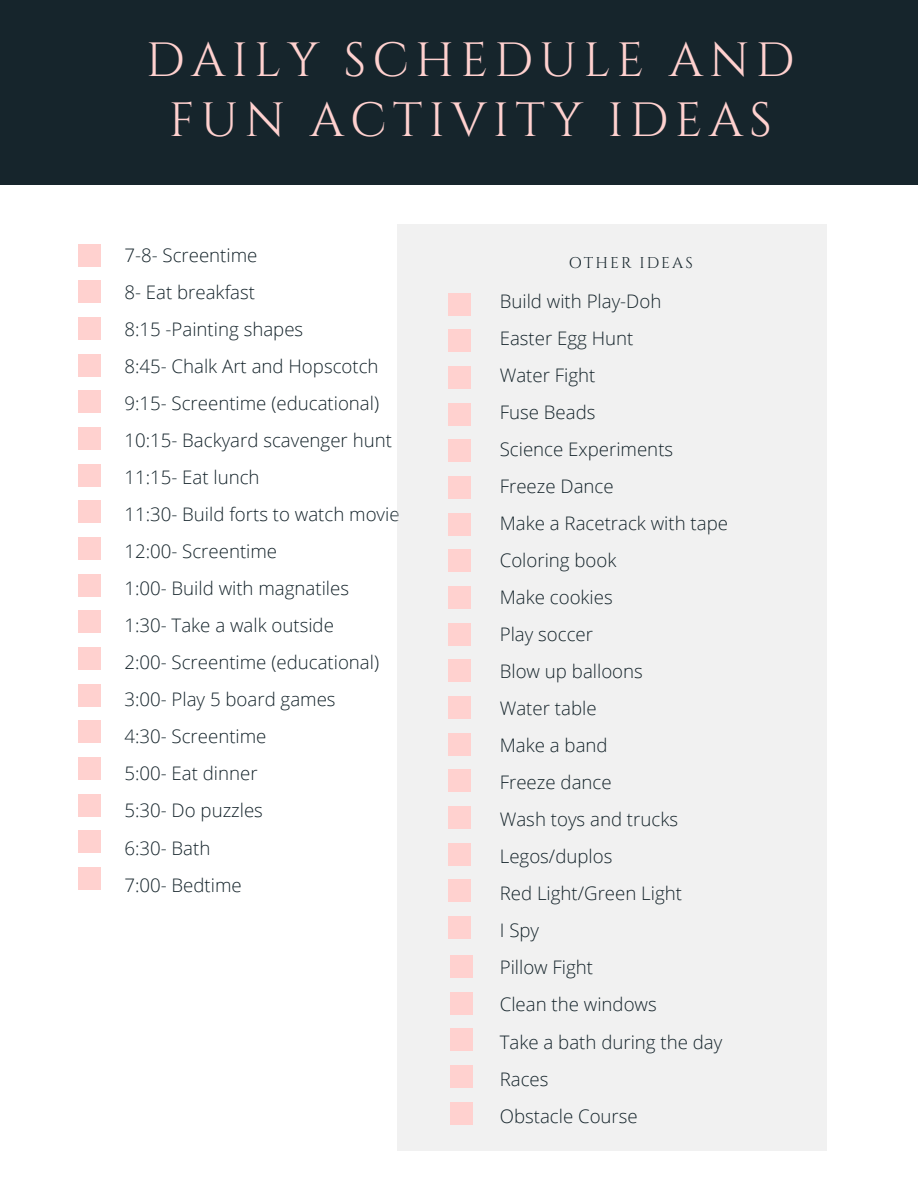
<style>
.page{position:relative;width:918px;height:1188px;background:#fff}
.page>*{position:absolute;margin:0;border:0;box-sizing:border-box;transform-origin:0 0}
.t1{font:48px/60.3px "Cinzel";letter-spacing:.13em;color:#ffd1cf;text-align:center}
.t2{font:300 18.6px/37px "Open Sans";color:#16252c}
.t3{font:15.6px "Cinzel";letter-spacing:.13em;color:#16252c}
</style>
<div class="page">
<div style="left:0;top:0;width:918px;height:184px;background:#16252c"></div>
<div style="left:398px;top:224px;width:428px;height:927px;background:#f1f1f1"></div>
<div style="left:78px;top:244px;width:23px;height:23px;background:#ffd1cf"></div>
<div style="left:78px;top:281px;width:23px;height:22px;background:#ffd1cf"></div>
<div style="left:78px;top:317px;width:23px;height:23px;background:#ffd1cf"></div>
<div style="left:78px;top:354px;width:23px;height:23px;background:#ffd1cf"></div>
<div style="left:78px;top:390px;width:23px;height:23px;background:#ffd1cf"></div>
<div style="left:78px;top:427px;width:23px;height:23px;background:#ffd1cf"></div>
<div style="left:78px;top:464px;width:23px;height:23px;background:#ffd1cf"></div>
<div style="left:78px;top:500px;width:23px;height:23px;background:#ffd1cf"></div>
<div style="left:78px;top:537px;width:23px;height:23px;background:#ffd1cf"></div>
<div style="left:78px;top:574px;width:23px;height:23px;background:#ffd1cf"></div>
<div style="left:78px;top:610px;width:23px;height:23px;background:#ffd1cf"></div>
<div style="left:78px;top:647px;width:23px;height:23px;background:#ffd1cf"></div>
<div style="left:78px;top:684px;width:23px;height:23px;background:#ffd1cf"></div>
<div style="left:78px;top:720px;width:23px;height:23px;background:#ffd1cf"></div>
<div style="left:78px;top:757px;width:23px;height:23px;background:#ffd1cf"></div>
<div style="left:78px;top:794px;width:23px;height:23px;background:#ffd1cf"></div>
<div style="left:78px;top:830px;width:23px;height:23px;background:#ffd1cf"></div>
<div style="left:78px;top:867px;width:23px;height:23px;background:#ffd1cf"></div>
<div style="left:448px;top:293px;width:22px;height:22px;background:#ffd1cf"></div>
<div style="left:448px;top:329px;width:22px;height:23px;background:#ffd1cf"></div>
<div style="left:448px;top:366px;width:22px;height:23px;background:#ffd1cf"></div>
<div style="left:448px;top:403px;width:22px;height:22px;background:#ffd1cf"></div>
<div style="left:448px;top:439px;width:22px;height:23px;background:#ffd1cf"></div>
<div style="left:448px;top:476px;width:22px;height:23px;background:#ffd1cf"></div>
<div style="left:448px;top:513px;width:22px;height:22px;background:#ffd1cf"></div>
<div style="left:448px;top:549px;width:22px;height:23px;background:#ffd1cf"></div>
<div style="left:448px;top:586px;width:22px;height:23px;background:#ffd1cf"></div>
<div style="left:448px;top:623px;width:22px;height:22px;background:#ffd1cf"></div>
<div style="left:448px;top:659px;width:22px;height:23px;background:#ffd1cf"></div>
<div style="left:448px;top:696px;width:22px;height:23px;background:#ffd1cf"></div>
<div style="left:448px;top:733px;width:22px;height:22px;background:#ffd1cf"></div>
<div style="left:448px;top:769px;width:22px;height:23px;background:#ffd1cf"></div>
<div style="left:448px;top:806px;width:22px;height:23px;background:#ffd1cf"></div>
<div style="left:448px;top:843px;width:22px;height:22px;background:#ffd1cf"></div>
<div style="left:448px;top:879px;width:22px;height:23px;background:#ffd1cf"></div>
<div style="left:448px;top:916px;width:22px;height:23px;background:#ffd1cf"></div>
<div style="left:450px;top:955px;width:23px;height:23px;background:#ffd1cf"></div>
<div style="left:450px;top:992px;width:23px;height:23px;background:#ffd1cf"></div>
<div style="left:450px;top:1028px;width:23px;height:23px;background:#ffd1cf"></div>
<div style="left:450px;top:1065px;width:23px;height:23px;background:#ffd1cf"></div>
<div style="left:450px;top:1102px;width:23px;height:23px;background:#ffd1cf"></div>
<h1 class="t1" style="left:146px;top:30px;width:650px">DAILY SCHEDULE AND<br>FUN ACTIVITY IDEAS</h1>
<p class="t2" style="left:124px;top:236px;width:277px">7-8- Screentime<br>8- Eat breakfast<br>8:15 -Painting shapes<br>8:45- Chalk Art and Hopscotch<br>9:15- Screentime (educational)<br>10:15- Backyard scavenger hunt<br>11:15- Eat lunch<br>11:30- Build forts to watch movie<br>12:00- Screentime<br>1:00- Build with magnatiles<br>1:30- Take a walk outside<br>2:00- Screentime (educational)<br>3:00- Play 5 board games<br>4:30- Screentime<br>5:00- Eat dinner<br>5:30- Do puzzles<br>6:30- Bath<br>7:00- Bedtime</p>
<p class="t3" style="left:569px;top:254px;width:126px">OTHER IDEAS</p>
<p class="t2" style="left:500px;top:282px;width:230px">Build with Play-Doh<br>Easter Egg Hunt<br>Water Fight<br>Fuse Beads<br>Science Experiments<br>Freeze Dance<br>Make a Racetrack with tape<br>Coloring book<br>Make cookies<br>Play soccer<br>Blow up balloons<br>Water table<br>Make a band<br>Freeze dance<br>Wash toys and trucks<br>Legos/duplos<br>Red Light/Green Light<br>I Spy<br>Pillow Fight<br>Clean the windows<br>Take a bath during the day<br>Races<br>Obstacle Course</p>
</div>
